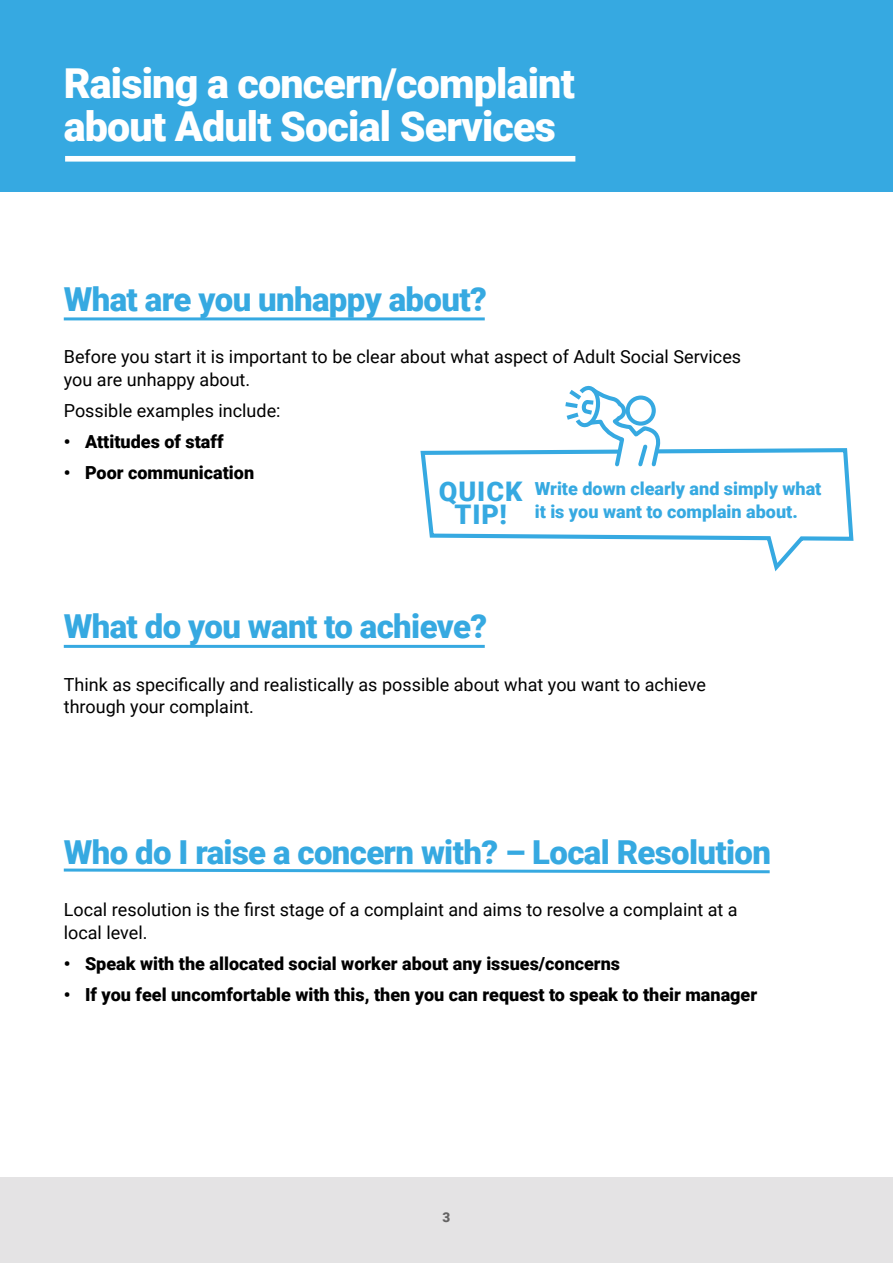
<style>
.page{position:relative;width:893px;height:1263px;background:#fff}
.page>*{position:absolute;margin:0;border:0;box-sizing:border-box;transform-origin:0 0}
.t1{font:900 41.25px/43.5px "Roboto";letter-spacing:-.02em;color:#fff}
.t2{font:900 33px "Roboto";letter-spacing:-.02em;color:#36a9e1}
.t3{font:900 27px/22.5px "Roboto";letter-spacing:.035em;color:#36a9e1;text-align:center}
.t4{font:18px/22.5px "Roboto";color:#000}
.t5{font:900 18px "Roboto";color:#000}
.t6{font:900 18px/22.5px "Roboto";color:#36a9e1}
.t7{font:900 13.5px "Roboto";color:#646363}
</style>
<div class="page">
<div style="left:0;top:1178px;width:893px;height:85px;background:#e4e3e4"></div>
<div style="left:0;top:0;width:893px;height:191px;background:#36a9e1"></div>
<div style="left:65px;top:156px;width:510px;height:6px;background:#fff"></div>
<hr style="left:64px;top:317px;width:421px;height:3px;background:#36a9e1">
<hr style="left:64px;top:645px;width:421px;height:3px;background:#36a9e1">
<svg style="left:63px;top:868px;width:707px;height:6px"></svg>
<svg style="left:420px;top:448px;width:434px;height:124px"></svg>
<svg style="left:561px;top:385px;width:101px;height:84px"></svg>
<h1 class="t1" style="left:64px;top:60px;width:513px">Raising a concern/complaint about Adult Social Services</h1>
<h2 class="t2" style="left:64px;top:276px;width:425px">What are you unhappy about?</h2>
<p class="t4" style="left:64px;top:345px;width:679px">Before you start it is important to be clear about what aspect of Adult Social Services you are unhappy about.</p>
<p class="t4" style="left:64px;top:398px;width:218px">Possible examples include:</p>
<p class="t5" style="left:64px;top:429px;width:161px">• Attitudes of staff</p>
<p class="t5" style="left:64px;top:460px;width:192px">• Poor communication</p>
<h3 class="t3" style="left:439px;top:479px;width:85px">QUICK<br>TIP!</h3>
<p class="t6" style="left:535px;top:477px;width:288px">Write down clearly and simply what it is you want to complain about.</p>
<h2 class="t2" style="left:64px;top:604px;width:425px">What do you want to achieve?</h2>
<p class="t4" style="left:64px;top:672px;width:644px">Think as specifically and realistically as possible about what you want to achieve through your complaint.</p>
<h2 class="t2" style="left:64px;top:829px;width:709px">Who do I raise a concern with? – Local Resolution</h2>
<p class="t4" style="left:64px;top:898px;width:675px">Local resolution is the first stage of a complaint and aims to resolve a complaint at a local level.</p>
<p class="t5" style="left:64px;top:951px;width:558px">• Speak with the allocated social worker about any issues/concerns</p>
<p class="t5" style="left:64px;top:982px;width:695px">• If you feel uncomfortable with this, then you can request to speak to their manager</p>
<p class="t7" style="left:443px;top:1207px;width:9px">3</p>
</div>
